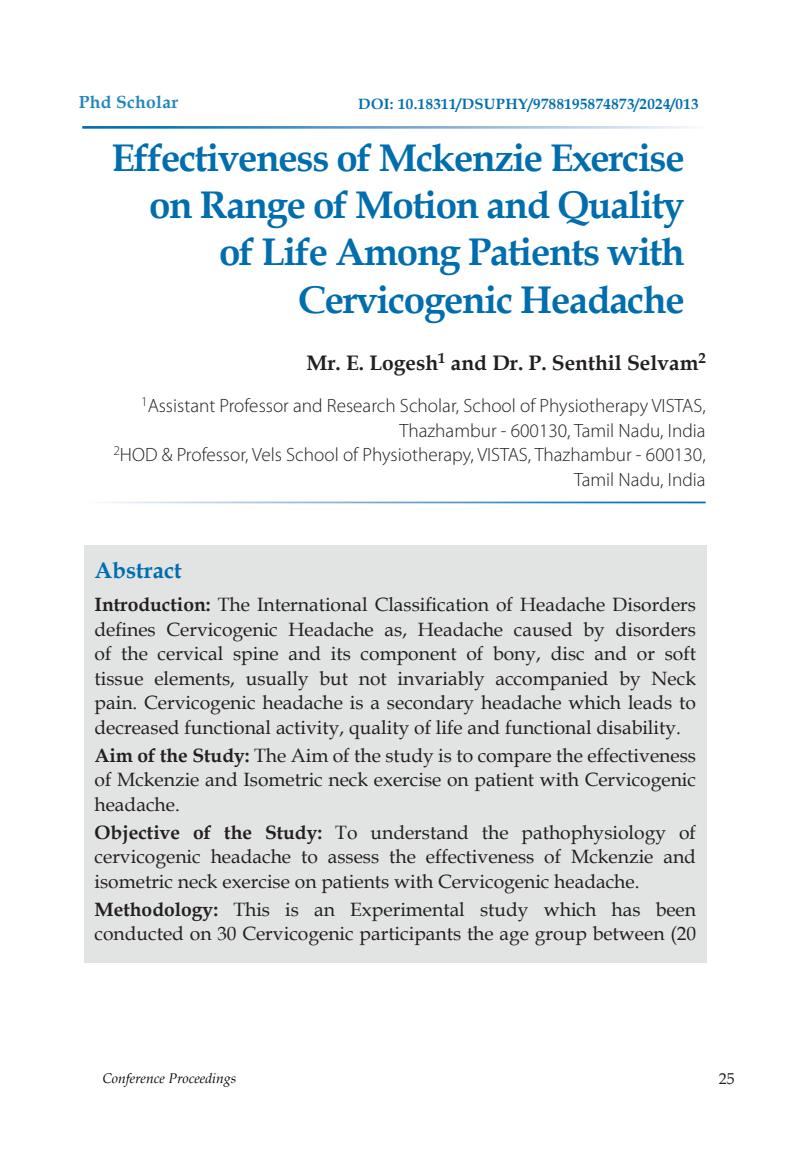
<style>
.page{position:relative;width:788px;height:1166px;background:#fff}
.page>*{position:absolute;margin:0;border:0;box-sizing:border-box;transform-origin:0 0}
.Chapter_Name{font:700 38.5px/47.2px "Book Antiqua";letter-spacing:-.035em;color:#006eae;text-align:right}
.Abs_Head{font:700 22.75px "Book Antiqua";color:#006eae}
.Author{font:700 21px "Book Antiqua";color:#231f20}
.Abs_Text1{font:19.25px/24.5px "Book Antiqua";color:#231f20;text-align:justify}
.Affiliation{font:300 19.25px/24.5px "Myriad Pro";color:#231f20;text-align:right}
.Abs_Head-2{font:700 17.5px "Book Antiqua";letter-spacing:.015em;color:#2486bf}
.t1{font:15.75px "Book Antiqua";color:#231f20}
.Abs_Head-3{font:700 14.88px "Book Antiqua";letter-spacing:.025em;color:#006eae}
.t2{font:italic 14px "Book Antiqua";color:#040503}
.s1{font-weight:700}
</style>
<div class="page">
<div style="left:84px;top:545px;width:622px;height:418px;background:#e2e3e3"></div>
<p class="Abs_Head-2" style="left:79px;top:90px;width:101px">Phd Scholar</p>
<p class="Abs_Head-3" style="left:358px;top:94px;width:342px">DOI: 10.18311/DSUPHY/9788195874873/2024/013</p>
<p class="Chapter_Name" style="left:111px;top:134px;width:574px">Effectiveness of Mckenzie Exercise on Range of Motion and Quality of Life Among Patients with<br>Cervicogenic Headache</p>
<p class="Author" style="left:306px;top:349px;width:401px">Mr. E. Logesh<sup>1</sup> and Dr. P. Senthil Selvam<sup>2</sup></p>
<p class="Affiliation" style="left:113px;top:394px;width:593px"><sup>1</sup>Assistant Professor and Research Scholar, School of Physiotherapy VISTAS, Thazhambur - 600130, Tamil Nadu, India<br><sup>2</sup>HOD &amp; Professor, Vels School of Physiotherapy, VISTAS, Thazhambur - 600130, Tamil Nadu, India</p>
<p class="Abs_Head" style="left:94px;top:555px;width:89px">Abstract</p>
<p class="Abs_Text1" style="left:94px;top:592px;width:603px"><span class="s1">Introduction:</span> The International Classification of Headache Disorders defines Cervicogenic Headache as, Headache caused by disorders of the cervical spine and its component of bony, disc and or soft tissue elements, usually but not invariably accompanied by Neck pain. Cervicogenic headache is a secondary headache which leads to decreased functional activity, quality of life and functional disability.</p>
<p class="Abs_Text1" style="left:94px;top:742px;width:603px"><span class="s1">Aim of the Study:</span> The Aim of the study is to compare the effectiveness of Mckenzie and Isometric neck exercise on patient with Cervicogenic headache.</p>
<p class="Abs_Text1" style="left:94px;top:819px;width:603px"><span class="s1">Objective of the Study:</span> To understand the pathophysiology of cervicogenic headache to assess the effectiveness of Mckenzie and isometric neck exercise on patients with Cervicogenic headache.</p>
<p class="Abs_Text1" style="left:94px;top:896px;width:603px"><span class="s1">Methodology:</span> This is an Experimental study which has been conducted on 30 Cervicogenic participants the age group between (20</p>
<p class="t2" style="left:102px;top:1068px;width:135px">Conference Proceedings</p>
<p class="t1" style="left:718px;top:1067px;width:17px">25</p>
</div>
